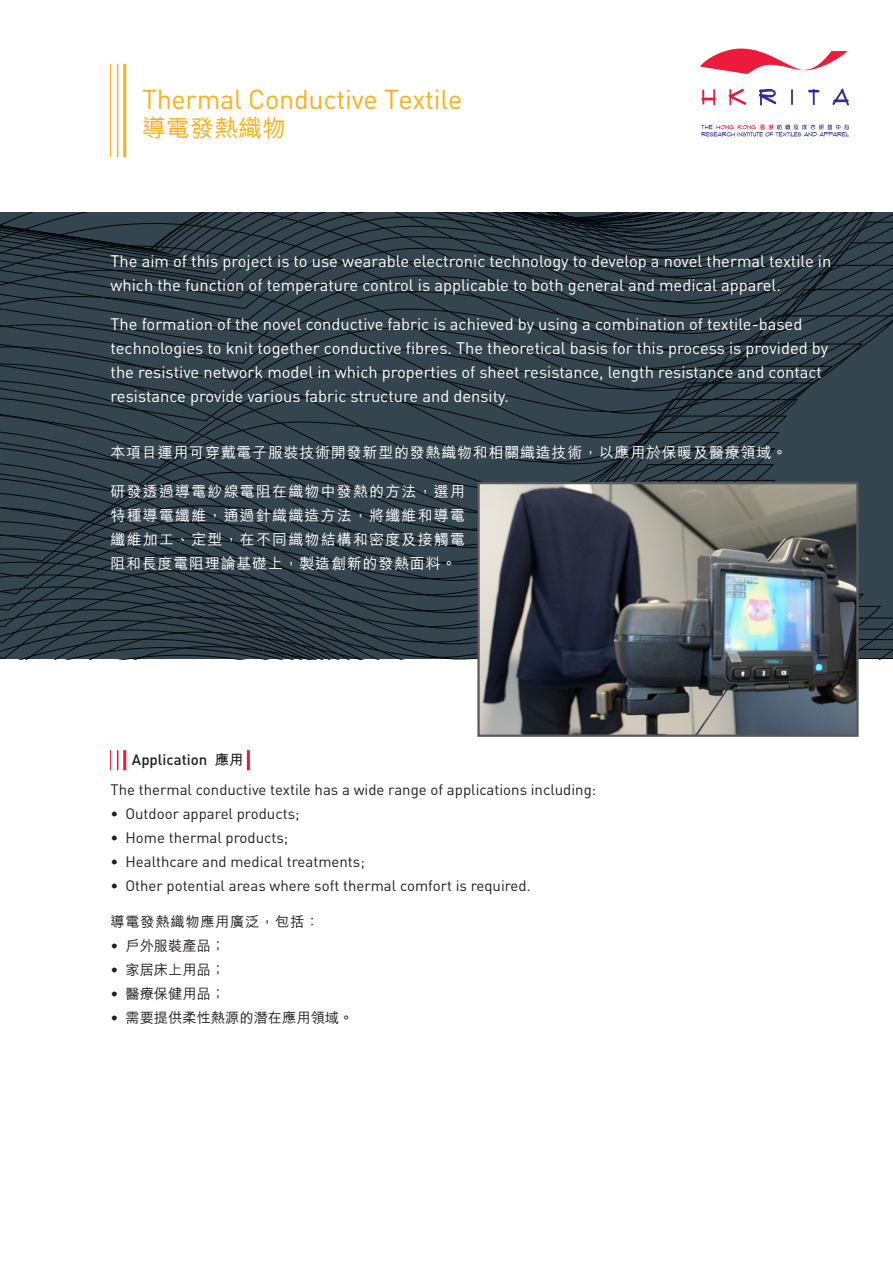
<style>
.page{position:relative;width:893px;height:1263px;background:#fff}
.page>*{position:absolute;margin:0;border:0;box-sizing:border-box;transform-origin:0 0}
.t1{font:27px "DIN";letter-spacing:-.01em;color:#fcaf17}
.t2{font:500 24px "M Hei HK";color:#fcaf17}
.t3{font:16.5px/24px "DIN";color:#fff}
.t4{font:15px/29.8px "DIN";color:#231f20}
.t5{font:500 15px/24px "M Hei HK";letter-spacing:.05em;color:#fff;text-align:justify}
.t6{font:500 14.25px "M Hei HK";color:#231f20}
.t7{font:500 14.25px "M Hei HK";letter-spacing:.05em;color:#231f20}
.s1{font-weight:500}
.s2{font-family:"M Hei HK";font-weight:700;font-size:14.25px}
.s3{font-family:"DIN";font-weight:400;font-size:15px}
</style>
<div class="page">
<svg style="left:0;top:213px;width:893px;height:10px;background:#27363e"></svg>
<svg style="left:0;top:223px;width:893px;height:23px;background:#28373f"></svg>
<svg style="left:0;top:246px;width:893px;height:24px;background:#2a3941"></svg>
<svg style="left:0;top:270px;width:893px;height:26px;background:#2c3c45"></svg>
<svg style="left:0;top:296px;width:893px;height:198px;background:#2e3e47"></svg>
<svg style="left:0;top:324px;width:862px;height:198px;background:#2f3f48"></svg>
<svg style="left:0;top:346px;width:832px;height:136px;background:#2f3f48"></svg>
<svg style="left:0;top:363px;width:813px;height:119px;background:#2e3e48"></svg>
<svg style="left:0;top:380px;width:798px;height:102px;background:#2f3e48"></svg>
<svg style="left:0;top:396px;width:787px;height:86px;background:#2e3e47"></svg>
<svg style="left:0;top:413px;width:779px;height:63px;background:#2f3e48"></svg>
<svg style="left:0;top:429px;width:775px;height:32px;background:#2e3e47"></svg>
<svg style="left:0;top:445px;width:774px;height:16px;background:#2e3e47"></svg>
<svg style="left:0;top:461px;width:775px;height:15px;background:#2e3e47"></svg>
<svg style="left:0;top:476px;width:780px;height:15px;background:#2d3d46"></svg>
<svg style="left:0;top:491px;width:477px;height:15px;background:#2e3e48"></svg>
<svg style="left:0;top:506px;width:477px;height:15px;background:#2d3d46"></svg>
<svg style="left:0;top:521px;width:477px;height:14px;background:#2d3d46"></svg>
<svg style="left:0;top:535px;width:477px;height:13px;background:#2c3b44"></svg>
<svg style="left:0;top:548px;width:477px;height:14px;background:#2c3c45"></svg>
<svg style="left:0;top:562px;width:477px;height:12px;background:#2d3c45"></svg>
<svg style="left:0;top:574px;width:864px;height:13px;background:#2c3b44"></svg>
<svg style="left:0;top:587px;width:881px;height:11px;background:#2b3a43"></svg>
<svg style="left:0;top:598px;width:893px;height:11px;background:#2c3b44"></svg>
<svg style="left:0;top:609px;width:893px;height:50px;background:#2a3942"></svg>
<svg style="left:700px;top:49px;width:147px;height:25px"></svg>
<svg style="left:701px;top:89px;width:15px;height:16px"></svg>
<svg style="left:729px;top:89px;width:17px;height:16px"></svg>
<svg style="left:759px;top:89px;width:17px;height:17px"></svg>
<svg style="left:791px;top:89px;width:2px;height:16px"></svg>
<svg style="left:808px;top:89px;width:11px;height:16px"></svg>
<svg style="left:832px;top:89px;width:17px;height:16px"></svg>
<svg style="left:701px;top:125px;width:148px;height:12px"></svg>
<hr style="left:247px;top:750px;width:3px;height:20px;background:#ed1a3b">
<hr style="left:123px;top:750px;width:3px;height:20px;background:#ed1a3b">
<svg style="left:117px;top:750px;width:1px;height:20px"></svg>
<svg style="left:110px;top:750px;width:1px;height:20px"></svg>
<hr style="left:123px;top:64px;width:3px;height:93px;background:#fcaf17">
<hr style="left:117px;top:64px;width:1px;height:93px;background:#fcaf17">
<hr style="left:110px;top:64px;width:1px;height:93px;background:#fcaf17">
<img style="left:480px;top:485px;width:376px;height:249px">
<div style="left:477px;top:482px;width:382px;height:255px;border:2px solid #58595b"></div>
<h1 class="t1" style="left:142px;top:82px;width:322px">Thermal Conductive Textile</h1>
<h2 class="t2" style="left:142px;top:111px;width:145px">導電發熱織物</h2>
<p class="t3" style="left:111px;top:249px;width:722px">The aim of this project is to use wearable electronic technology to develop a novel thermal textile in which the function of temperature control is applicable to both general and medical apparel.</p>
<p class="t3" style="left:111px;top:312px;width:719px">The formation of the novel conductive fabric is achieved by using a combination of textile-based technologies to knit together conductive fibres. The theoretical basis for this process is provided by the resistive network model in which properties of sheet resistance, length resistance and contact resistance provide various fabric structure and density.</p>
<p class="t5" style="left:111px;top:439px;width:678px">本項目運用可穿戴電子服裝技術開發新型的發熱織物和相關織造技術，以應用於保暖及醫療領域。</p>
<p class="t5" style="left:111px;top:478px;width:356px">研發透過導電紗線電阻在織物中發熱的方法，選用特種導電纖維，通過針織織造方法，將纖維和導電纖維加工、定型，在不同織物結構和密度及接觸電阻和長度電阻理論基礎上，製造創新的發熱面料。</p>
<p class="t4" style="left:111px;top:745px;width:487px;text-indent:21px"><span class="s1">Application</span> <span class="s2">應用<br></span>The thermal conductive textile has a wide range of applications including:</p>
<p class="t4" style="left:111px;top:799px;width:190px">• Outdoor apparel products;</p>
<p class="t4" style="left:111px;top:823px;width:179px">• Home thermal products;</p>
<p class="t4" style="left:111px;top:847px;width:256px">• Healthcare and medical treatments;</p>
<p class="t4" style="left:111px;top:871px;width:422px">• Other potential areas where soft thermal comfort is required.</p>
<p class="t7" style="left:111px;top:912px;width:210px">導電發熱織物應用廣泛，包括：</p>
<p class="t6" style="left:111px;top:936px;width:116px"><span class="s3">•</span> 戶外服裝產品；</p>
<p class="t6" style="left:111px;top:960px;width:116px"><span class="s3">•</span> 家居床上用品；</p>
<p class="t6" style="left:111px;top:984px;width:116px"><span class="s3">•</span> 醫療保健用品；</p>
<p class="t6" style="left:111px;top:1008px;width:244px"><span class="s3">•</span> 需要提供柔性熱源的潛在應用領域。</p>
</div>
